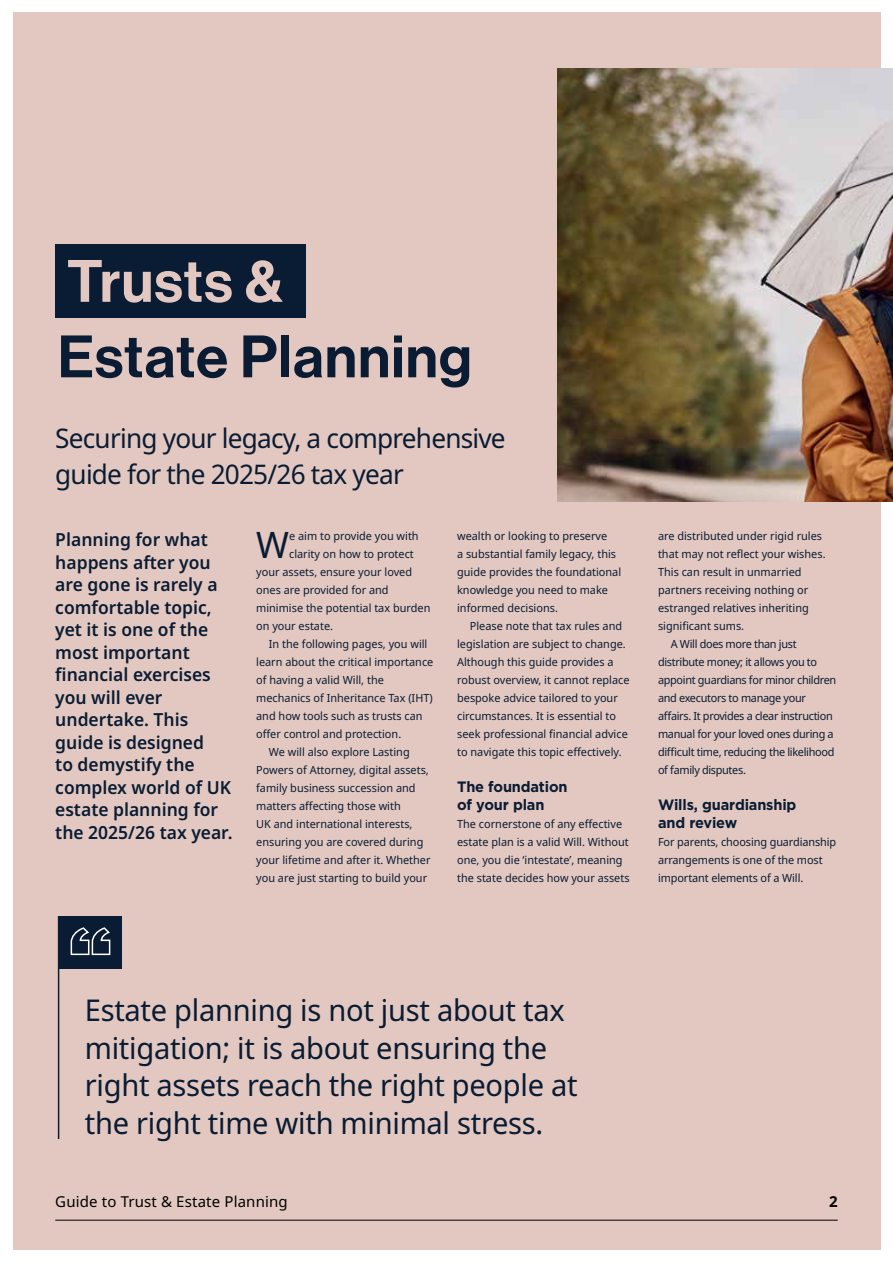
<style>
.page{position:relative;width:893px;height:1263px;background:#fff}
.page>*{position:absolute;margin:0;border:0;box-sizing:border-box;transform-origin:0 0}
.t1{font:58.5px "N Haas Grotesk DS Pro 65 Md";letter-spacing:.02em;color:#0a1c33}
.t2{font:58.5px "N Haas Grotesk DS Pro 65 Md";letter-spacing:.02em;color:#e2c8c0}
.t3{font:36.45px "Noto Sans";color:#0a1c33}
.t4{font:30px/37.5px "Noto Sans";letter-spacing:-.01em;color:#0a1c33}
.t5{font:27px/36px "Noto Sans";letter-spacing:-.03em;color:#0a1c33}
.t6{font:600 18px/22.5px "Noto Sans";color:#0a1c33}
.t7{font:700 15px/18px "Gotham";letter-spacing:-.01em;color:#0a1c33}
.t8{font:15px "Noto Sans";letter-spacing:.01em;color:#000}
.t9{font:700 15px "Noto Sans";color:#000}
.t10{font:11.25px/18px "Noto Sans";color:#0a1c33}
.t11{font:11.25px "Noto Sans";letter-spacing:-.03em;color:#0a1c33}
</style>
<div class="page">
<div style="left:13px;top:13px;width:867px;height:1237px;background:#e2c8c0"></div>
<div style="left:55px;top:244px;width:251px;height:73px;background:#0a1c33"></div>
<hr style="left:55px;top:1220px;width:783px;height:1px;background:#000">
<img style="left:557px;top:69px;width:336px;height:433px">
<div style="left:59px;top:916px;width:63px;height:52px;background:#0a1c33"></div>
<svg style="left:70px;top:927px;width:41px;height:29px"></svg>
<hr style="left:58px;top:916px;width:1px;height:223px;background:#0a1c33">
<h1 class="t2" style="left:67px;top:247px;width:218px">Trusts &amp;</h1>
<h1 class="t1" style="left:58px;top:323px;width:415px">Estate Planning</h1>
<h3 class="t5" style="left:55px;top:419px;width:452px">Securing your legacy, a comprehensive guide for the 2025/26 tax year</h3>
<p class="t6" style="left:55px;top:528px;width:179px">Planning for what happens after you are gone is rarely a comfortable topic, yet it is one of the most important financial exercises you will ever undertake. This guide is designed<br>to demystify the complex world of UK estate planning for the 2025/26 tax year.</p>
<h2 class="t3" style="left:256px;top:519px;width:34px">W</h2>
<p class="t10" style="left:289px;top:527px;width:131px">e aim to provide you with</p>
<p class="t10" style="left:289px;top:545px;width:126px">clarity on how to protect</p>
<p class="t10" style="left:256px;top:563px;width:157px">your assets, ensure your loved</p>
<p class="t10" style="left:256px;top:581px;width:134px">ones are provided for and</p>
<p class="t10" style="left:256px;top:599px;width:176px">minimise the potential tax burden</p>
<p class="t10" style="left:256px;top:617px;width:78px">on your estate.</p>
<p class="t10" style="left:269px;top:635px;width:160px">In the following pages, you will</p>
<p class="t10" style="left:256px;top:653px;width:179px">learn about the critical importance</p>
<p class="t10" style="left:256px;top:671px;width:129px">of having a valid Will, the</p>
<p class="t10" style="left:256px;top:689px;width:178px">mechanics of Inheritance Tax (IHT)</p>
<p class="t10" style="left:256px;top:707px;width:168px">and how tools such as trusts can</p>
<p class="t10" style="left:256px;top:725px;width:147px">offer control and protection.</p>
<p class="t10" style="left:269px;top:743px;width:142px">We will also explore Lasting</p>
<p class="t10" style="left:256px;top:761px;width:174px">Powers of Attorney, digital assets,</p>
<p class="t10" style="left:256px;top:779px;width:161px">family business succession and</p>
<p class="t10" style="left:256px;top:797px;width:146px">matters affecting those with</p>
<p class="t10" style="left:256px;top:815px;width:158px">UK and international interests,</p>
<p class="t10" style="left:256px;top:833px;width:169px">ensuring you are covered during</p>
<p class="t10" style="left:256px;top:851px;width:176px">your lifetime and after it. Whether</p>
<p class="t10" style="left:256px;top:869px;width:172px">you are just starting to build your</p>
<p class="t10" style="left:457px;top:527px;width:166px">wealth or looking to preserve<br>a substantial family legacy, this guide provides the foundational knowledge you need to make informed decisions.</p>
<p class="t10" style="left:457px;top:617px;width:174px;text-indent:13px">Please note that tax rules and legislation are subject to change.<br>Although this guide provides a robust overview, it cannot replace bespoke advice tailored to your circumstances. It is essential to seek professional financial advice to navigate this topic effectively.</p>
<h3 class="t7" style="left:457px;top:778px;width:112px">The foundation of your plan</h3>
<p class="t10" style="left:457px;top:815px;width:174px">The cornerstone of any effective estate plan is a valid Will. Without one, you die ‘intestate’, meaning the state decides how your assets</p>
<p class="t10" style="left:658px;top:527px;width:166px">are distributed under rigid rules</p>
<p class="t10" style="left:658px;top:545px;width:169px">that may not reflect your wishes.</p>
<p class="t10" style="left:658px;top:563px;width:145px">This can result in unmarried</p>
<p class="t10" style="left:658px;top:581px;width:152px">partners receiving nothing or</p>
<p class="t10" style="left:658px;top:599px;width:152px">estranged relatives inheriting</p>
<p class="t10" style="left:658px;top:617px;width:88px">significant sums.</p>
<p class="t11" style="left:671px;top:636px;width:127px">A Will does more than just</p>
<p class="t11" style="left:658px;top:654px;width:161px">distribute money; it allows you to</p>
<p class="t11" style="left:658px;top:672px;width:180px">appoint guardians for minor children</p>
<p class="t11" style="left:658px;top:690px;width:150px">and executors to manage your</p>
<p class="t11" style="left:658px;top:708px;width:176px">affairs. It provides a clear instruction</p>
<p class="t11" style="left:658px;top:726px;width:177px">manual for your loved ones during a</p>
<p class="t11" style="left:658px;top:744px;width:178px">difficult time, reducing the likelihood</p>
<p class="t11" style="left:658px;top:762px;width:89px">of family disputes.</p>
<h3 class="t7" style="left:658px;top:796px;width:140px">Wills, guardianship and review</h3>
<p class="t10" style="left:658px;top:833px;width:180px">For parents, choosing guardianship arrangements is one of the most important elements of a Will.</p>
<h3 class="t4" style="left:85px;top:991px;width:494px">Estate planning is not just about tax mitigation; it is about ensuring the right assets reach the right people at the right time with minimal stress.</h3>
<h3 class="t8" style="left:55px;top:1191px;width:234px">Guide to Trust &amp; Estate Planning</h3>
<h3 class="t9" style="left:829px;top:1191px;width:10px">2</h3>
</div>
